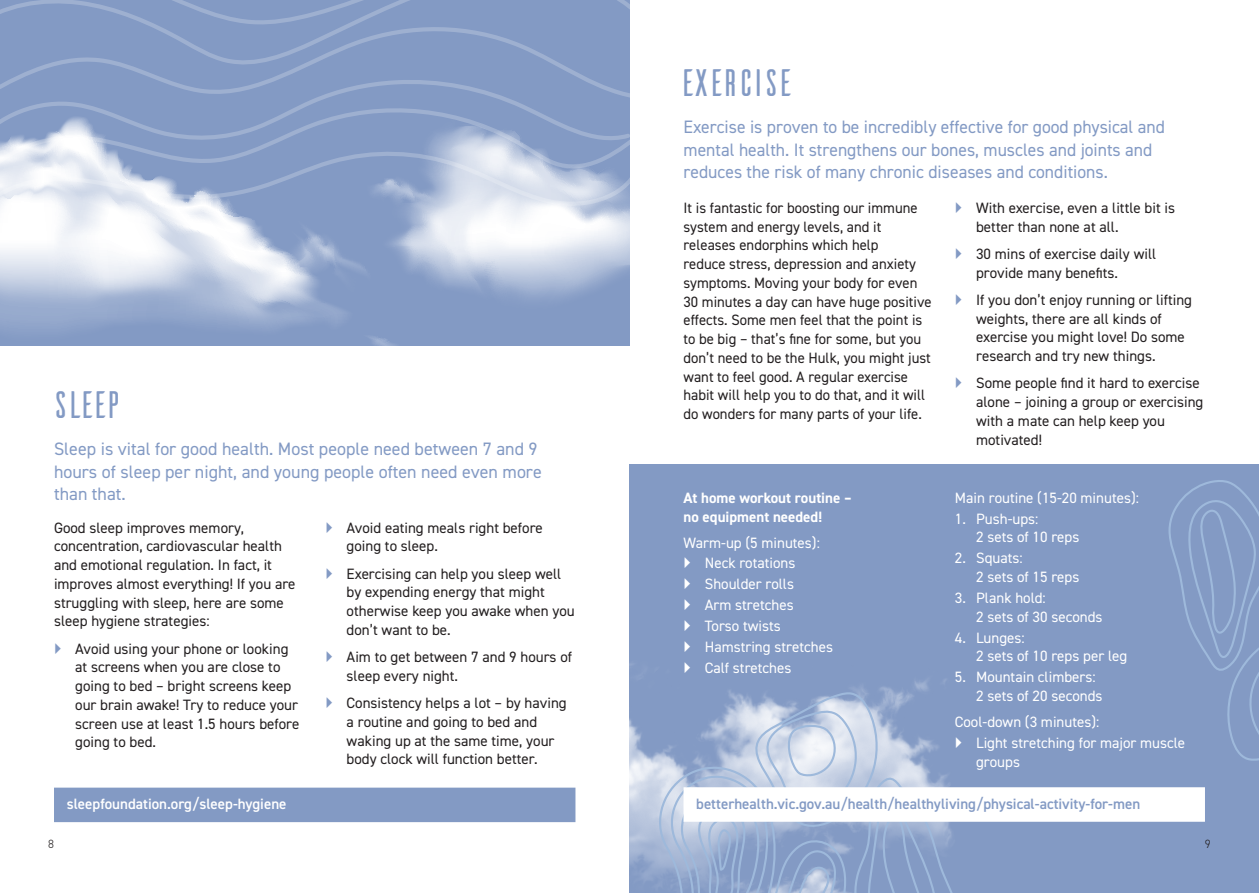
<style>
.page{position:relative;width:1259px;height:893px;background:#fff}
.page>*{position:absolute;margin:0;border:0;box-sizing:border-box;transform-origin:0 0}
.t1{font:39px "Ailerons";letter-spacing:-.05em;color:#839ac4}
.t2{font:18px/22.5px "DIN2014";color:#839ac4}
.t3{font:15px/18.8px "DIN2014";color:#231f20}
.t4{font:15px/18.8px "DIN2014";color:#fff}
.t5{font:600 15px "DIN2014";color:#839ac4}
.t6{font:700 15px/18.8px "DIN2014";color:#fff}
.t7{font:600 15px "DIN2014";color:#fff}
.t8{font:300 12px "DIN2014";color:#231f20}
</style>
<div class="page">
<div style="left:629px;top:465px;width:630px;height:428px;background:#839ac4"></div>
<div style="left:54px;top:788px;width:521px;height:34px;background:#839ac4"></div>
<img style="left:629px;top:663px;width:317px;height:218px">
<div style="left:0;top:0;width:629px;height:345px;background:#839ac4"></div>
<svg style="left:0;top:0;width:629px;height:158px"></svg>
<svg style="left:377px;top:110px;width:252px;height:188px"></svg>
<svg style="left:356px;top:172px;width:85px;height:126px"></svg>
<svg style="left:0;top:115px;width:356px;height:214px"></svg>
<svg style="left:369px;top:337px;width:25px;height:8px"></svg>
<svg style="left:1167px;top:464px;width:92px;height:297px"></svg>
<svg style="left:648px;top:691px;width:305px;height:202px"></svg>
<div style="left:683px;top:787px;width:522px;height:35px;background:#fff"></div>
<svg style="left:685px;top:663px;width:5px;height:10px"></svg>
<p class="t1" style="left:54px;top:379px;width:70px">SLEEP</p>
<p class="t2" style="left:54px;top:437px;width:489px">Sleep is vital for good health. Most people need between 7 and 9 hours of sleep per night, and young people often need even more than that.</p>
<p class="t3" style="left:54px;top:518px;width:243px">Good sleep improves memory, concentration, cardiovascular health and emotional regulation. In fact, it improves almost everything! If you are struggling with sleep, here are some sleep hygiene strategies:</p>
<p class="t3" style="left:75px;top:639px;width:226px">Avoid using your phone or looking at screens when you are close to going to bed – bright screens keep our brain awake! Try to reduce your screen use at least 1.5 hours before going to bed.</p>
<p class="t7" style="left:67px;top:794px;width:221px">sleepfoundation.org/sleep-hygiene</p>
<p class="t3" style="left:347px;top:518px;width:198px">Avoid eating meals right before going to sleep.</p>
<p class="t3" style="left:347px;top:564px;width:230px">Exercising can help you sleep well by expending energy that might otherwise keep you awake when you don’t want to be.</p>
<p class="t3" style="left:347px;top:647px;width:227px">Aim to get between 7 and 9 hours of sleep every night.</p>
<p class="t3" style="left:347px;top:693px;width:221px">Consistency helps a lot – by having a routine and going to bed and waking up at the same time, your body clock will function better.</p>
<p class="t1" style="left:683px;top:57px;width:113px">EXERCISE</p>
<p class="t2" style="left:683px;top:115px;width:483px">Exercise is proven to be incredibly effective for good physical and mental health. It strengthens our bones, muscles and joints and reduces the risk of many chronic diseases and conditions.</p>
<p class="t3" style="left:683px;top:198px;width:250px">It is fantastic for boosting our immune system and energy levels, and it releases endorphins which help<br>reduce stress, depression and anxiety symptoms. Moving your body for even 30 minutes a day can have huge positive effects. Some men feel that the point is to be big – that’s fine for some, but you don’t need to be the Hulk, you might just want to feel good. A regular exercise habit will help you to do that, and it will do wonders for many parts of your life.</p>
<p class="t3" style="left:976px;top:198px;width:200px">With exercise, even a little bit is better than none at all.</p>
<p class="t3" style="left:976px;top:244px;width:182px">30 mins of exercise daily will provide many benefits.</p>
<p class="t3" style="left:976px;top:290px;width:217px">If you don’t enjoy running or lifting weights, there are all kinds of exercise you might love! Do some research and try new things.</p>
<p class="t3" style="left:976px;top:374px;width:229px">Some people find it hard to exercise alone – joining a group or exercising with a mate can help keep you motivated!</p>
<p class="t4" style="left:955px;top:488px;width:186px">Main routine (15-20 minutes):</p>
<p class="t4" style="left:976px;top:509px;width:105px;text-indent:-21px">1. Push-ups:<br>2 sets of 10 reps</p>
<p class="t4" style="left:976px;top:548px;width:105px;text-indent:-21px">2. Squats:<br>2 sets of 15 reps</p>
<p class="t4" style="left:976px;top:588px;width:128px;text-indent:-21px">3. Plank hold:<br>2 sets of 30 seconds</p>
<p class="t4" style="left:976px;top:628px;width:153px;text-indent:-21px">4. Lunges:<br>2 sets of 10 reps per leg</p>
<p class="t4" style="left:976px;top:667px;width:128px;text-indent:-21px">5. Mountain climbers:<br>2 sets of 20 seconds</p>
<p class="t4" style="left:955px;top:712px;width:146px">Cool-down (3 minutes):</p>
<p class="t4" style="left:976px;top:733px;width:210px">Light stretching for major muscle groups</p>
<p class="t5" style="left:696px;top:794px;width:445px">betterhealth.vic.gov.au/health/healthyliving/physical-activity-for-men</p>
<p class="t6" style="left:683px;top:488px;width:170px">At home workout routine – no equipment needed!</p>
<p class="t4" style="left:683px;top:533px;width:138px">Warm-up (5 minutes):</p>
<p class="t4" style="left:705px;top:554px;width:92px">Neck rotations</p>
<p class="t4" style="left:705px;top:574px;width:91px">Shoulder rolls</p>
<p class="t4" style="left:705px;top:595px;width:90px">Arm stretches</p>
<p class="t4" style="left:705px;top:616px;width:78px">Torso twists</p>
<p class="t4" style="left:705px;top:637px;width:130px">Hamstring stretches</p>
<p class="t4" style="left:705px;top:658px;width:88px">Calf stretches</p>
<p class="t8" style="left:48px;top:837px;width:7px">8</p>
<p class="t8" style="left:1205px;top:837px;width:7px">9</p>
</div>
